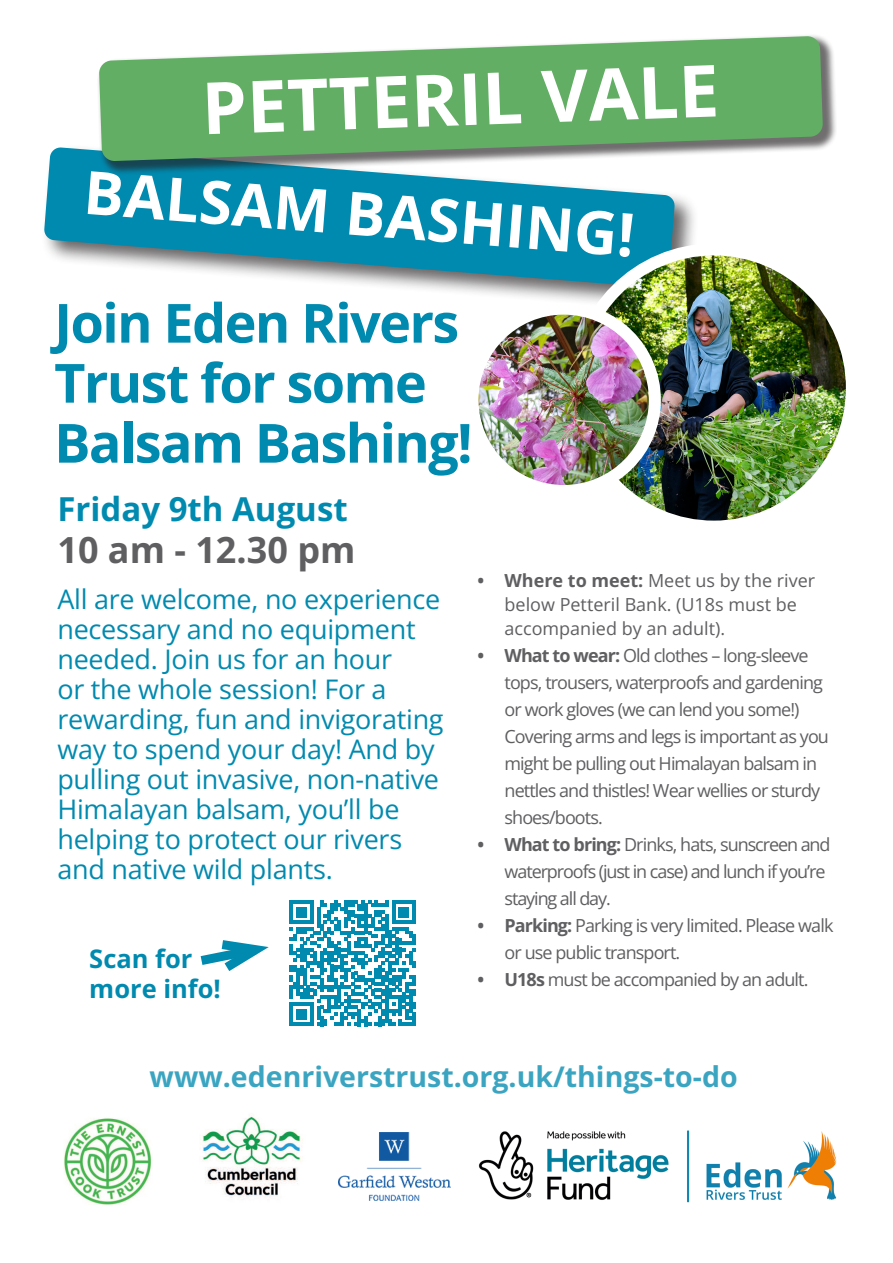
<style>
.page{position:relative;width:893px;height:1263px;background:#fff}
.page>*{position:absolute;margin:0;border:0;box-sizing:border-box;transform-origin:0 0}
.t1{font:700 72px "Open Sans";color:#fff}
.t2{font:700 60px "Open Sans";color:#fff}
.t3{font:700 54px/60px "Open Sans";letter-spacing:-.03em;color:#008aaf}
.t4{font:700 36px "Open Sans";color:#5f5f62}
.t5{font:700 33px "Open Sans";color:#008aaf}
.t6{font:700 28.5px "Open Sans";color:#3ba5c1}
.t7{font:27px/30px "Open Sans";letter-spacing:-.01em;color:#008aaf}
.t8{font:700 25.5px/30.6px "Open Sans";color:#008aaf}
.t9{font:18px/27px "Open Sans";letter-spacing:-.05em;color:#5f5f62}
.t10{font:18px/24px "Open Sans";color:#5f5f62}
.s1{font-weight:700}
</style>
<div class="page">
<img style="left:64px;top:1116px;width:239px;height:89px">
<img style="left:338px;top:1132px;width:113px;height:69px">
<img style="left:478px;top:1130px;width:359px;height:73px">
<div style="left:41px;top:144px;width:658px;height:168px;background:#231f20;opacity:.69"></div>
<svg style="left:44px;top:147px;width:631px;height:141px;background:#379db8"></svg>
<div style="left:96px;top:33px;width:741px;height:143px;background:#231f20;opacity:.65"></div>
<svg style="left:99px;top:36px;width:724px;height:125px;background:#78b57a"></svg>
<svg style="left:290px;top:900px;width:126px;height:126px"></svg>
<hr style="left:412px;top:1012px;width:4px;height:14px;background:#008aaf">
<svg style="left:200px;top:940px;width:69px;height:31px"></svg>
<img style="left:576px;top:249px;width:269px;height:271px">
<div style="left:570px;top:243px;width:288px;height:290px;border:12px solid #fff;border-radius:50%"></div>
<img style="left:472px;top:309px;width:183px;height:182px;border-radius:91px">
<div style="left:466px;top:303px;width:195px;height:194px;border:12px solid #fff;border-radius:50%"></div>
<p class="t1" style="left:200px;top:57px;width:519px;rotate:-2deg">PETTERIL VALE</p>
<p class="t2" style="left:88px;top:147px;width:554px;rotate:5deg">BALSAM BASHING!</p>
<p class="t3" style="left:54px;top:292px;width:420px">Join Eden Rivers<br>Trust for some<br>Balsam Bashing!</p>
<p class="t5" style="left:57px;top:486px;width:292px">Friday 9th August</p>
<p class="t4" style="left:57px;top:525px;width:300px">10 am - 12.30 pm</p>
<p class="t7" style="left:57px;top:584px;width:388px">All are welcome, no experience necessary and no equipment needed. Join us for an hour<br>or the whole session! For a rewarding, fun and invigorating way to spend your day! And by pulling out invasive, non-native<br>Himalayan balsam, you’ll be helping to protect our rivers and native wild plants.</p>
<p class="t8" style="left:89px;top:942px;width:133px">Scan for more info!</p>
<p class="t10" style="left:504px;top:568px;width:312px;text-indent:-27px"><span class="s1">• Where to meet:</span> Meet us by the river below Petteril Bank. (U18s must be accompanied by an adult).</p>
<p class="t9" style="left:504px;top:641px;width:326px;text-indent:-27px"><span class="s1">• What to wear:</span> Old clothes – long-sleeve tops, trousers, waterproofs and gardening or work gloves (we can lend you some!)<br>Covering arms and legs is important as you might be pulling out Himalayan balsam in nettles and thistles! Wear wellies or sturdy shoes/boots.</p>
<p class="t9" style="left:504px;top:830px;width:327px;text-indent:-27px"><span class="s1">• What to bring:</span> Drinks, hats, sunscreen and waterproofs (just in case) and lunch if you’re staying all day.</p>
<p class="t9" style="left:504px;top:911px;width:330px;text-indent:-27px"><span class="s1">• Parking:</span> Parking is very limited. Please walk or use public transport.</p>
<p class="t9" style="left:477px;top:965px;width:332px"><span class="s1">• U18s</span> must be accompanied by an adult.</p>
<p class="t6" style="left:150px;top:1057px;width:590px">www.edenriverstrust.org.uk/things-to-do</p>
</div>
